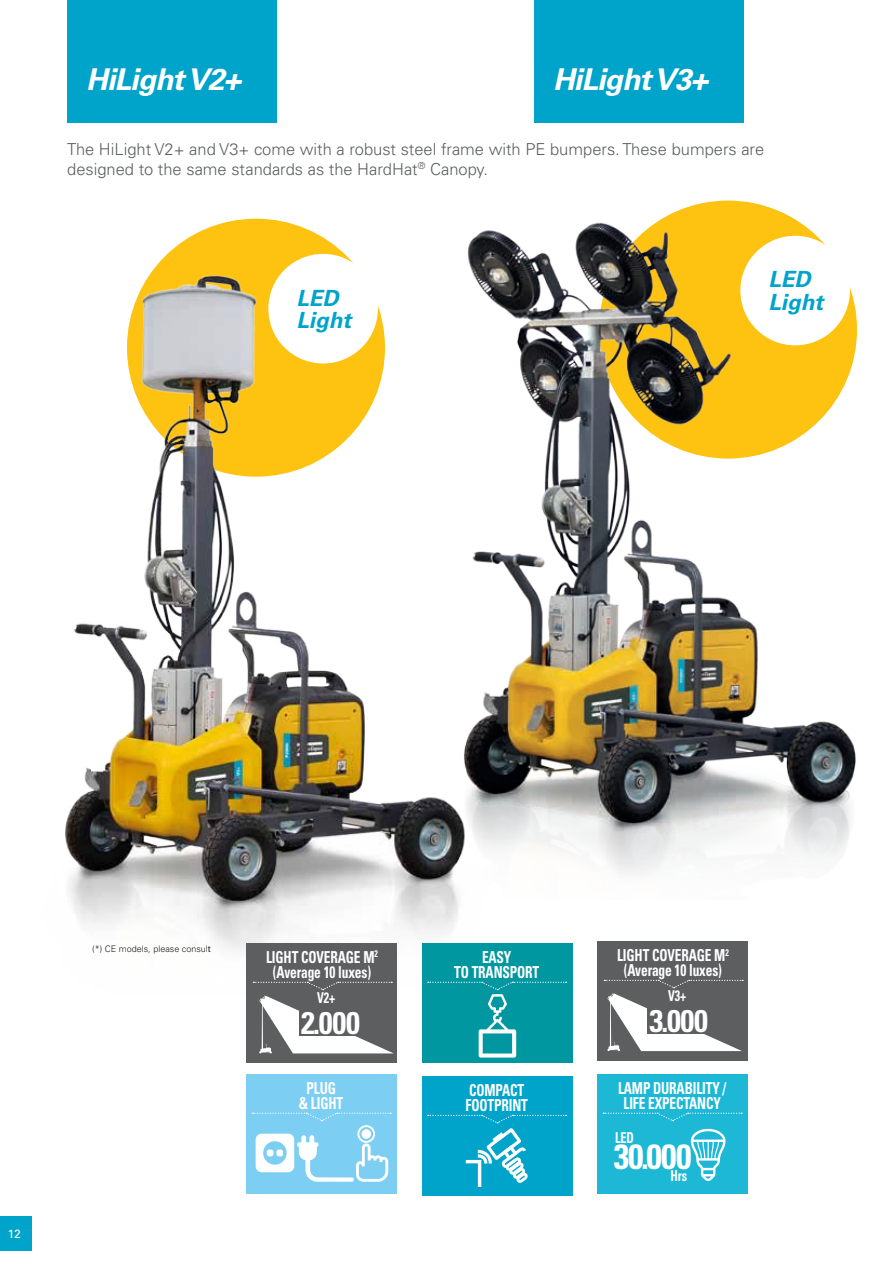
<style>
.page{position:relative;width:893px;height:1263px;background:#fff}
.page>*{position:absolute;margin:0;border:0;box-sizing:border-box;transform-origin:0 0}
.t1{font:700 condensed 34.95px "Univers LT Std";color:#fff}
.t2{font:700 condensed 31.2px "Univers LT Std";letter-spacing:-.01em;color:#fff}
.t3{font:italic 700 30px "Univers LT Std";letter-spacing:-.03em;color:#fff}
.t4{font:italic 700 22.35px "Univers LT Std";color:#00a4ca}
.t5{font:700 condensed 16.5px/14.9px "Univers LT Std";letter-spacing:-.01em;color:#fff;text-align:center;scale:.81 1}
.t6{font:300 16.5px/19.5px "Univers LT Std";color:#5c5e60}
.t7{font:700 condensed 15px "Univers LT Std";letter-spacing:-.01em;color:#fff;scale:.81 1}
.t8{font:12px "Univers LT Std";color:#fff}
.t9{font:300 9px "Univers LT Std";color:#231f20}
.s1{font-weight:400}
</style>
<div class="page">
<div style="left:127px;top:219px;width:258px;height:258px;background:#fec210;border-radius:50%"></div>
<div style="left:268px;top:254px;width:110px;height:109px;background:#fff;border-radius:50%"></div>
<img style="left:467px;top:201px;width:390px;height:673px">
<img style="left:65px;top:266px;width:442px;height:730px">
<div style="left:0;top:1217px;width:32px;height:34px;background:#00a4ca"></div>
<div style="left:67px;top:0;width:210px;height:122px;background:#00a4ca"></div>
<div style="left:534px;top:0;width:210px;height:122px;background:#00a4ca"></div>
<div style="left:598px;top:1074px;width:150px;height:119px;background:#1cb8d6"></div>
<svg style="left:603px;top:1112px;width:139px;height:9px"></svg>
<svg style="left:691px;top:1129px;width:34px;height:52px"></svg>
<div style="left:422px;top:1076px;width:150px;height:120px;background:#00a4ca"></div>
<svg style="left:428px;top:1114px;width:139px;height:73px"></svg>
<div style="left:422px;top:943px;width:150px;height:119px;background:#0097a0"></div>
<svg style="left:428px;top:981px;width:139px;height:76px"></svg>
<div style="left:247px;top:1074px;width:150px;height:119px;background:#7ccff2"></div>
<svg style="left:252px;top:1112px;width:139px;height:9px"></svg>
<svg style="left:256px;top:1134px;width:132px;height:48px"></svg>
<div style="left:361px;top:1129px;width:10px;height:10px;background:#fff;border-radius:50%"></div>
<div style="left:357px;top:1125px;width:18px;height:18px;border:2px solid #fff;border-radius:50%"></div>
<div style="left:247px;top:943px;width:150px;height:119px;background:#5c5e60"></div>
<svg style="left:253px;top:981px;width:140px;height:72px"></svg>
<div style="left:598px;top:941px;width:150px;height:120px;background:#5c5e60"></div>
<svg style="left:604px;top:979px;width:139px;height:72px"></svg>
<div style="left:647px;top:1007px;width:63px;height:27px;background:#5c5e60"></div>
<h3 class="t3" style="left:86px;top:62px;width:156px">HiLight V2+</h3>
<h3 class="t3" style="left:553px;top:62px;width:156px">HiLight V3+</h3>
<p class="t6" style="left:67px;top:140px;width:699px">The HiLight V2+ and V3+ come with a robust steel frame with PE bumpers. These bumpers are designed to the same standards as the HardHat<sup>®</sup> Canopy.</p>
<h3 class="t4" style="left:768px;top:266px;width:44px">LED</h3>
<h3 class="t4" style="left:297px;top:285px;width:44px">LED</h3>
<h3 class="t4" style="left:768px;top:289px;width:56px">Light</h3>
<h3 class="t4" style="left:297px;top:307px;width:56px">Light</h3>
<p class="t8" style="left:8px;top:1227px;width:15px">12</p>
<p class="t9" style="left:92px;top:944px;width:120px">(*) CE models, please consul<span class="s1">t</span></p>
<p class="t5" style="left:266px;top:949px;width:139px">LIGHT COVERAGE M<sup>2 </sup>(Average 10 luxes)</p>
<p class="t7" style="left:317px;top:989px;width:24px">V2+</p>
<h2 class="t2" style="left:301px;top:1004px;width:60px">2.000</h2>
<p class="t5" style="left:299px;top:1080px;width:56px">PLUG<br>&amp; LIGHT</p>
<p class="t5" style="left:454px;top:949px;width:107px">EASY<br>TO TRANSPORT</p>
<p class="t5" style="left:466px;top:1083px;width:78px;text-align:left">COMPACT<br>FOOTPRINT</p>
<p class="t5" style="left:617px;top:948px;width:139px">LIGHT COVERAGE M<sup>2 </sup>(Average 10 luxes)</p>
<h2 class="t2" style="left:649px;top:1002px;width:60px">3.000</h2>
<p class="t7" style="left:668px;top:986px;width:24px">V3+</p>
<p class="t5" style="left:618px;top:1080px;width:135px">LAMP DURABILITY /<br>LIFE EXPECTANCY</p>
<p class="t7" style="left:615px;top:1129px;width:25px">LED</p>
<h1 class="t1" style="left:614px;top:1135px;width:79px">30.000</h1>
<p class="t7" style="left:671px;top:1167px;width:22px">Hrs</p>
</div>
